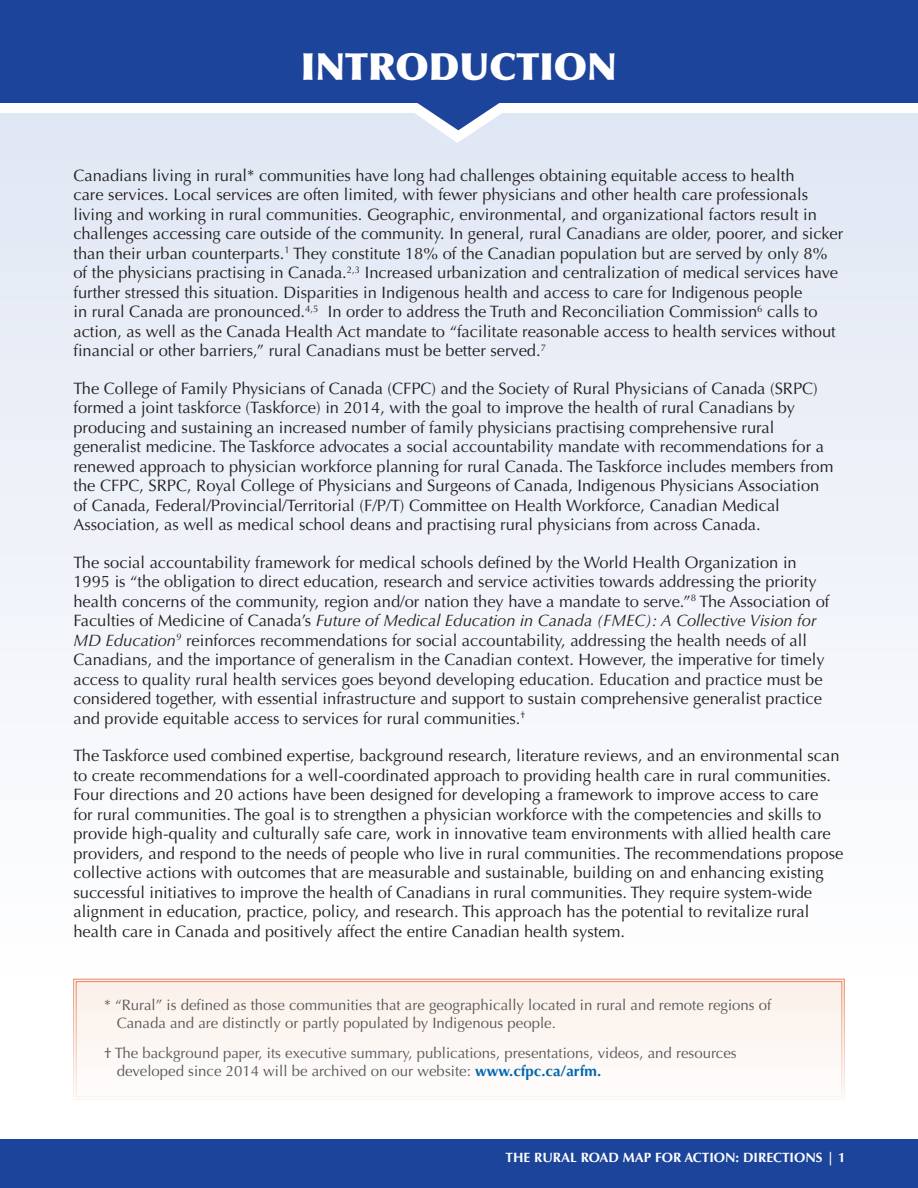
<style>
.page{position:relative;width:918px;height:1188px;background:#fff}
.page>*{position:absolute;margin:0;border:0;box-sizing:border-box;transform-origin:0 0}
.t1{font:900 37.5px "Optima";color:#fff}
.body{font:16.5px/19.5px "Optima";color:#231f20}
.t2{font:15px/18px "Optima";color:#57585a}
.t3{font:700 13.5px "Optima";color:#fff}
.s1{font-style:italic}
.s2{font-weight:700;color:#0168b3}
</style>
<div class="page">
<div style="left:0;top:103px;width:918px;height:868px;background:linear-gradient(to bottom,#e0e7f4,#fefefe)"></div>
<div style="left:0;top:1140px;width:918px;height:48px;background:#1d449b"></div>
<svg style="left:73px;top:979px;width:772px;height:121px"></svg>
<div style="left:76px;top:981px;width:766px;height:116px;border:1px solid #e6794e"></div>
<div style="left:0;top:103px;width:918px;height:10px;background:#fff"></div>
<svg style="left:401px;top:103px;width:116px;height:46px"></svg>
<div style="left:0;top:0;width:918px;height:103px;background:#1d449b"></div>
<p class="t1" style="left:301px;top:44px;width:318px">INTRODUCTION</p>
<p class="body" style="left:73px;top:166px;width:771px">Canadians living in rural* communities have long had challenges obtaining equitable access to health<br>care services. Local services are often limited, with fewer physicians and other health care professionals living and working in rural communities. Geographic, environmental, and organizational factors result in challenges accessing care outside of the community. In general, rural Canadians are older, poorer, and sicker than their urban counterparts.<sup>1</sup> They constitute 18% of the Canadian population but are served by only 8% of the physicians practising in Canada.<sup>2,3</sup> Increased urbanization and centralization of medical services have further stressed this situation. Disparities in Indigenous health and access to care for Indigenous people<br>in rural Canada are pronounced.<sup>4,5</sup> In order to address the Truth and Reconciliation Commission<sup>6</sup> calls to action, as well as the Canada Health Act mandate to “facilitate reasonable access to health services without financial or other barriers,” rural Canadians must be better served.<sup>7</sup></p>
<p class="body" style="left:73px;top:379px;width:762px">The College of Family Physicians of Canada (CFPC) and the Society of Rural Physicians of Canada (SRPC) formed a joint taskforce (Taskforce) in 2014, with the goal to improve the health of rural Canadians by producing and sustaining an increased number of family physicians practising comprehensive rural generalist medicine. The Taskforce advocates a social accountability mandate with recommendations for a renewed approach to physician workforce planning for rural Canada. The Taskforce includes members from the CFPC, SRPC, Royal College of Physicians and Surgeons of Canada, Indigenous Physicians Association of Canada, Federal/Provincial/Territorial (F/P/T) Committee on Health Workforce, Canadian Medical Association, as well as medical school deans and practising rural physicians from across Canada.</p>
<p class="body" style="left:73px;top:553px;width:758px">The social accountability framework for medical schools defined by the World Health Organization in 1995 is “the obligation to direct education, research and service activities towards addressing the priority health concerns of the community, region and/or nation they have a mandate to serve.”<sup>8</sup> The Association of Faculties of Medicine of Canada’s <span class="s1">Future of Medical Education in Canada (FMEC): A Collective Vision for MD Education</span><sup>9</sup> reinforces recommendations for social accountability, addressing the health needs of all Canadians, and the importance of generalism in the Canadian context. However, the imperative for timely access to quality rural health services goes beyond developing education. Education and practice must be considered together, with essential infrastructure and support to sustain comprehensive generalist practice and provide equitable access to services for rural communities.<sup>†</sup></p>
<p class="body" style="left:73px;top:746px;width:771px">The Taskforce used combined expertise, background research, literature reviews, and an environmental scan to create recommendations for a well-coordinated approach to providing health care in rural communities.<br>Four directions and 20 actions have been designed for developing a framework to improve access to care<br>for rural communities. The goal is to strengthen a physician workforce with the competencies and skills to provide high-quality and culturally safe care, work in innovative team environments with allied health care providers, and respond to the needs of people who live in rural communities. The recommendations propose collective actions with outcomes that are measurable and sustainable, building on and enhancing existing successful initiatives to improve the health of Canadians in rural communities. They require system-wide alignment in education, practice, policy, and research. This approach has the potential to revitalize rural health care in Canada and positively affect the entire Canadian health system.</p>
<p class="t2" style="left:117px;top:996px;width:656px;text-indent:-13px">* “Rural” is defined as those communities that are geographically located in rural and remote regions of<br>Canada and are distinctly or partly populated by Indigenous people.</p>
<p class="t2" style="left:117px;top:1044px;width:622px;text-indent:-13px">† The background paper, its executive summary, publications, presentations, videos, and resources developed since 2014 will be archived on our website: <span class="s2">www.cfpc.ca/arfm.</span></p>
<p class="t3" style="left:506px;top:1150px;width:342px">THE RURAL ROAD MAP FOR ACTION: DIRECTIONS | 1</p>
</div>
